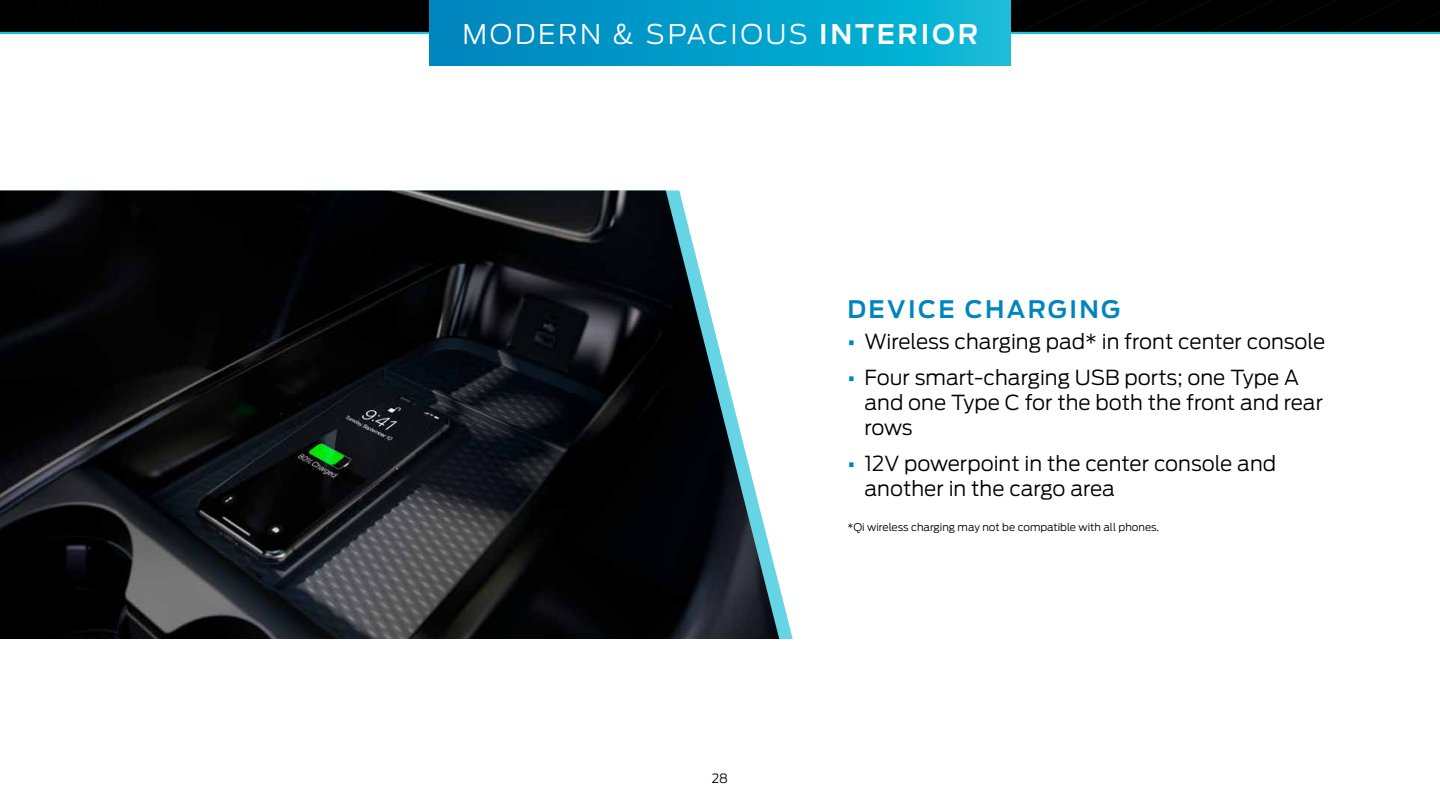
<style>
.page{position:relative;width:1440px;height:810px;background:#fff}
.page>*{position:absolute;margin:0;border:0;box-sizing:border-box;transform-origin:0 0}
.t1{font:300 27px "Ford Antenna";letter-spacing:.1em;color:#fff}
.t2{font:600 24px "Ford Antenna";letter-spacing:.1em;color:#0085be}
.t3{font:300 20.62px/24.8px "Ford Antenna";color:#000}
.t4{font:300 12.67px "Ford Antenna";color:#000}
.t5{font:300 10.5px "Ford Antenna";color:#000}
.s1{font-weight:600}
.s2{font-weight:700;color:#0085be}
</style>
<div class="page">
<div style="left:0;top:0;width:1440px;height:32px;background:#000"></div>
<hr style="left:0;top:32px;width:1440px;height:2px;background:#1fc0db">
<svg style="left:430px;top:0;width:581px;height:66px;background:#029fca"></svg>
<img style="left:0;top:190px;width:779px;height:449px">
<h1 class="t1" style="left:463px;top:11px;width:517px">MODERN &amp; SPACIOUS <span class="s1">INTERIOR</span></h1>
<p class="t4" style="left:712px;top:768px;width:18px">28</p>
<p class="t2" style="left:848px;top:288px;width:274px">DEVICE CHARGING</p>
<p class="t3" style="left:848px;top:327px;width:479px"><span class="s2">•</span> Wireless charging pad* in front center console</p>
<p class="t3" style="left:865px;top:363px;width:460px;text-indent:-17px"><span class="s2">•</span> Four smart-charging USB ports; one Type A and one Type C for the both the front and rear rows</p>
<p class="t3" style="left:865px;top:449px;width:413px;text-indent:-17px"><span class="s2">•</span> 12V powerpoint in the center console and another in the cargo area</p>
<p class="t5" style="left:848px;top:518px;width:313px">*Qi wireless charging may not be compatible with all phones.</p>
</div>
